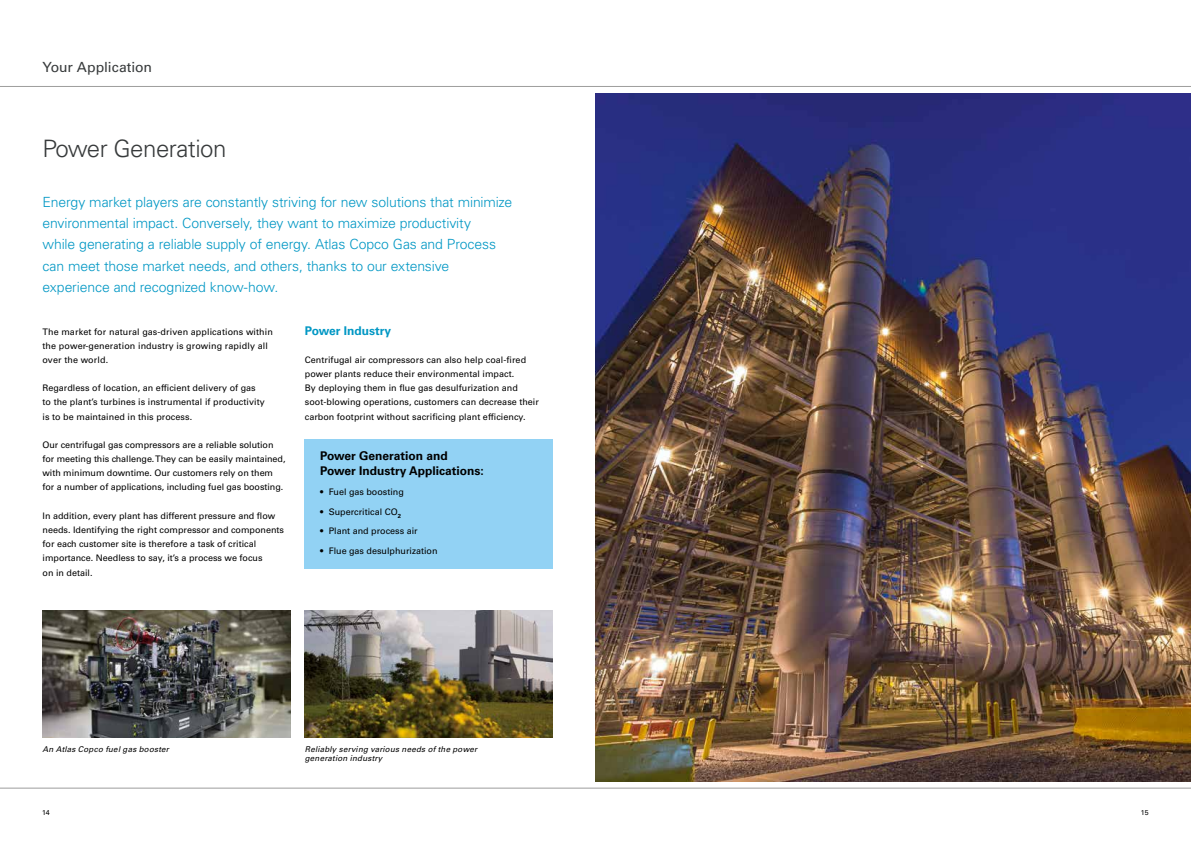
<style>
.page{position:relative;width:1191px;height:842px;background:#fff}
.page>*{position:absolute;margin:0;border:0;box-sizing:border-box;transform-origin:0 0}
.t1{font:300 24px "Univers LT Std";letter-spacing:-.02em;color:#373a3b}
.t2{font:300 14px/21.3px "Univers LT Std";letter-spacing:-.01em;color:#0097c4}
.t3{font:14px "Univers LT Std";letter-spacing:-.005em;color:#373a3b}
.t4{font:700 12px/15px "Univers LT Std";color:#000}
.t5{font:700 12px "Univers LT Std";color:#0097c4}
.t6{font:9px/14.2px "Univers LT Std";color:#000}
.t7{font:italic 8px/9px "Univers LT Std";letter-spacing:.025em;color:#000}
.t8{font:7px "Univers LT Std";color:#000}
</style>
<div class="page">
<hr style="left:0;top:86px;width:1191px;height:1px;background:#9d9d9c">
<hr style="left:0;top:788px;width:1191px;height:1px;background:#9d9d9c">
<img style="left:43px;top:611px;width:248px;height:126px">
<img style="left:305px;top:611px;width:248px;height:126px">
<img style="left:595px;top:94px;width:596px;height:687px">
<div style="left:304px;top:439px;width:248px;height:129px;background:#92d2f4"></div>
<h2 class="t3" style="left:43px;top:59px;width:111px">Your Application</h2>
<h1 class="t1" style="left:43px;top:134px;width:185px">Power Generation</h1>
<p class="t2" style="left:43px;top:191px;width:471px">Energy market players are constantly striving for new solutions that minimize environmental impact. Conversely, they want to maximize productivity<br>while generating a reliable supply of energy. Atlas Copco Gas and Process can meet those market needs, and others, thanks to our extensive experience and recognized know-how.</p>
<p class="t6" style="left:43px;top:324px;width:232px">The market for natural gas-driven applications within the power-generation industry is growing rapidly all over the world.</p>
<p class="t6" style="left:43px;top:381px;width:224px">Regardless of location, an efficient delivery of gas to the plant’s turbines is instrumental if productivity is to be maintained in this process.</p>
<p class="t6" style="left:43px;top:438px;width:244px">Our centrifugal gas compressors are a reliable solution for meeting this challenge. They can be easily maintained, with minimum downtime. Our customers rely on them for a number of applications, including fuel gas boosting.</p>
<p class="t6" style="left:43px;top:509px;width:243px">In addition, every plant has different pressure and flow needs. Identifying the right compressor and components for each customer site is therefore a task of critical importance. Needless to say, it’s a process we focus<br>on in detail.</p>
<h3 class="t5" style="left:305px;top:323px;width:88px">Power Industry</h3>
<p class="t6" style="left:305px;top:353px;width:235px">Centrifugal air compressors can also help coal-fired power plants reduce their environmental impact.<br>By deploying them in flue gas desulfurization and soot-blowing operations, customers can decrease their carbon footprint without sacrificing plant efficiency.</p>
<h3 class="t4" style="left:320px;top:449px;width:165px">Power Generation and<br>Power Industry Applications:</h3>
<p class="t6" style="left:320px;top:485px;width:85px">• Fuel gas boosting</p>
<p class="t6" style="left:320px;top:504px;width:82px">• Supercritical CO<sub>2</sub></p>
<p class="t6" style="left:320px;top:524px;width:99px">• Plant and process air</p>
<p class="t6" style="left:320px;top:544px;width:119px">• Flue gas desulphurization</p>
<p class="t7" style="left:43px;top:745px;width:128px">An Atlas Copco fuel gas booster</p>
<p class="t7" style="left:305px;top:745px;width:174px">Reliably serving various needs of the power generation industry</p>
<p class="t8" style="left:42px;top:808px;width:9px">14</p>
<p class="t8" style="left:1141px;top:809px;width:9px">15</p>
</div>
